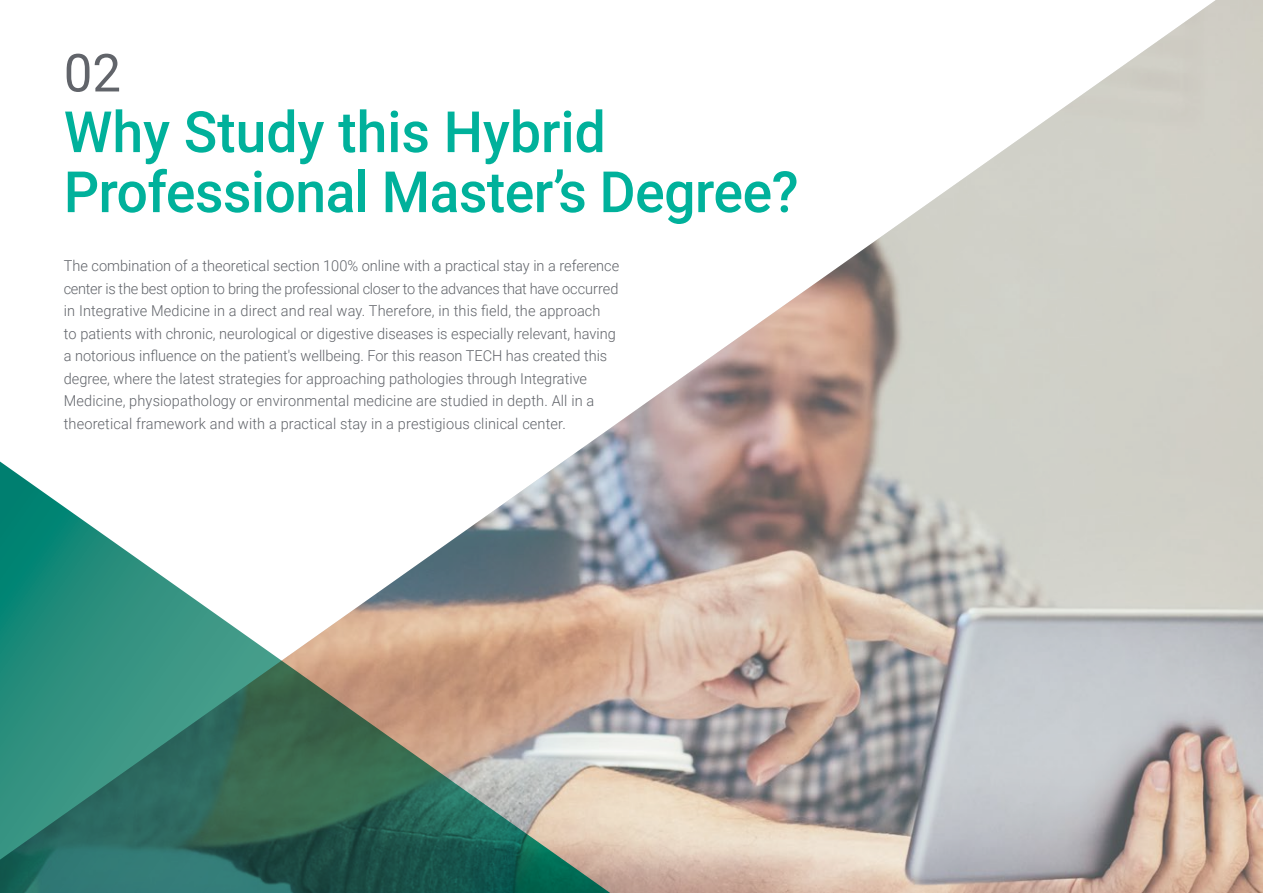
<style>
.page{position:relative;width:1263px;height:893px;background:#fff}
.page>*{position:absolute;margin:0;border:0;box-sizing:border-box;transform-origin:0 0}
.t1{font:500 57px/60px "Roboto";letter-spacing:-.01em;color:#00b19b}
.t2{font:52.5px "Roboto";color:#61646a}
.t3{font:300 15px/22.5px "Roboto";color:#61646a}
</style>
<div class="page">
<img style="left:585px;top:0;width:678px;height:893px">
<svg style="left:0;top:446px;width:640px;height:447px"></svg>
<h2 class="t2" style="left:64px;top:36px;width:59px">02</h2>
<h1 class="t1" style="left:64px;top:100px;width:736px">Why Study this Hybrid<br>Professional Master’s Degree?</h1>
<p class="t3" style="left:64px;top:254px;width:557px">The combination of a theoretical section 100% online with a practical stay in a reference center is the best option to bring the professional closer to the advances that have occurred in Integrative Medicine in a direct and real way. Therefore, in this field, the approach<br>to patients with chronic, neurological or digestive diseases is especially relevant, having a notorious influence on the patient's wellbeing. For this reason TECH has created this degree, where the latest strategies for approaching pathologies through Integrative Medicine, physiopathology or environmental medicine are studied in depth. All in a theoretical framework and with a practical stay in a prestigious clinical center.</p>
</div>
